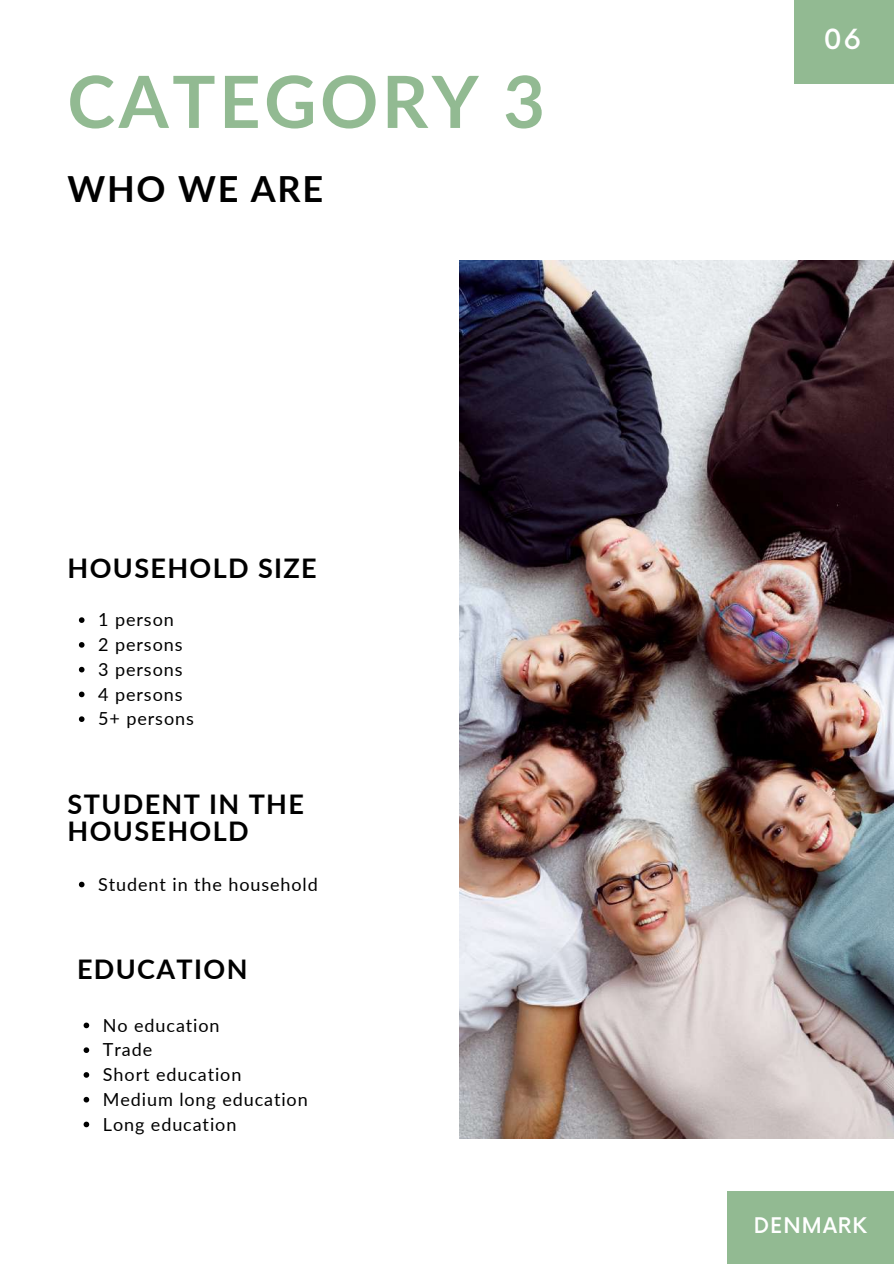
<style>
.page{position:relative;width:894px;height:1264px;background:#fff}
.page>*{position:absolute;margin:0;border:0;box-sizing:border-box;transform-origin:0 0}
.t1{font:700 72px "Lato";letter-spacing:.05em;color:#92ba92}
.t2{font:700 36px "Lato";letter-spacing:.05em;color:#000}
.t3{font:700 27px/27px "Lato";letter-spacing:.05em;color:#000}
.t4{font:500 27px "Now";color:#fff}
.t5{font:500 21px "Now";letter-spacing:.05em;color:#fff}
.t6{font:18px/24.8px "Lato";letter-spacing:.05em;color:#000}
</style>
<div class="page">
<div style="left:727px;top:1191px;width:166px;height:72px;background:#92ba92"></div>
<svg style="left:79px;top:617px;width:5px;height:6px"></svg>
<svg style="left:79px;top:642px;width:5px;height:5px"></svg>
<svg style="left:79px;top:667px;width:5px;height:5px"></svg>
<svg style="left:79px;top:691px;width:5px;height:6px"></svg>
<svg style="left:79px;top:716px;width:5px;height:6px"></svg>
<svg style="left:84px;top:1022px;width:5px;height:6px"></svg>
<svg style="left:84px;top:1047px;width:5px;height:5px"></svg>
<svg style="left:84px;top:1072px;width:5px;height:5px"></svg>
<svg style="left:84px;top:1096px;width:5px;height:6px"></svg>
<svg style="left:84px;top:1121px;width:5px;height:6px"></svg>
<svg style="left:79px;top:881px;width:5px;height:6px"></svg>
<img style="left:459px;top:260px;width:434px;height:878px">
<div style="left:793px;top:0;width:100px;height:83px;background:#92ba92"></div>
<h1 class="t1" style="left:67px;top:57px;width:479px">CATEGORY 3</h1>
<h2 class="t2" style="left:67px;top:167px;width:257px">WHO WE ARE</h2>
<h3 class="t3" style="left:68px;top:554px;width:250px">HOUSEHOLD SIZE</h3>
<p class="t6" style="left:98px;top:607px;width:97px">1 person<br>2 persons<br>3 persons<br>4 persons<br>5+ persons</p>
<h3 class="t3" style="left:68px;top:789px;width:238px">STUDENT IN THE<br>HOUSEHOLD</h3>
<p class="t6" style="left:98px;top:871px;width:221px">Student in the household</p>
<h3 class="t3" style="left:77px;top:955px;width:172px">EDUCATION</h3>
<p class="t6" style="left:103px;top:1012px;width:206px">No education<br>Trade<br>Short education<br>Medium long education<br>Long education</p>
<h3 class="t4" style="left:823px;top:24px;width:39px">06</h3>
<p class="t5" style="left:753px;top:1214px;width:115px">DENMARK</p>
</div>
